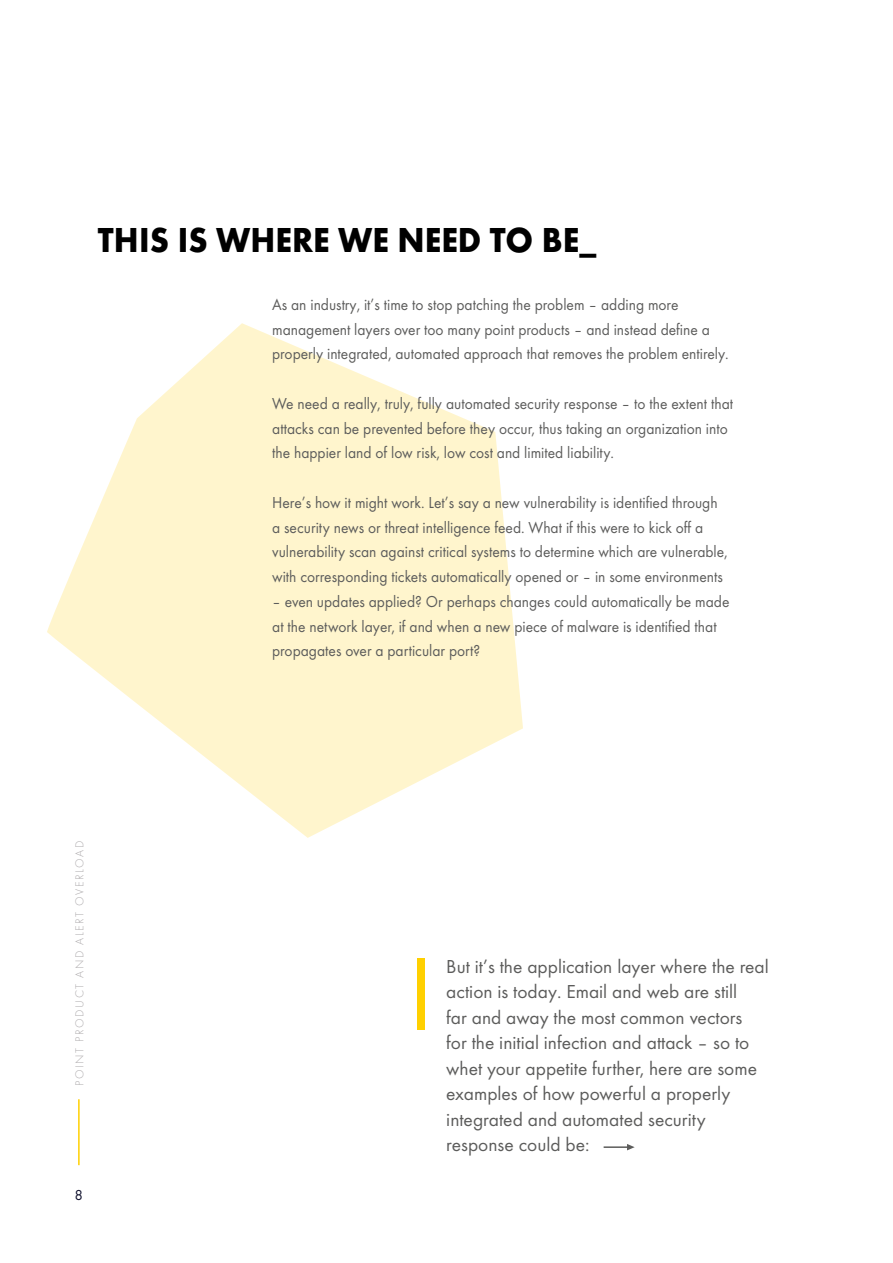
<style>
.page{position:relative;width:893px;height:1263px;background:#fff}
.page>*{position:absolute;margin:0;border:0;box-sizing:border-box;transform-origin:0 0}
.t1{font:700 36px "Function Pro";color:#000;scale:.94 1}
.t2{font:19.5px/25.5px "Function Pro";color:#5c5c5b}
.t3{font:16.5px/24.8px "Function Pro";color:#5c5c5b;scale:.94 1}
.t4{font:15px "Function Pro";color:#0f102c}
.t5{font:300 12px "Function Pro";letter-spacing:.13em;color:#afacae}
</style>
<div class="page">
<hr style="left:78px;top:1099px;width:2px;height:66px;background:#ffd000">
<svg style="left:47px;top:323px;width:476px;height:515px;fill:#fff5cd"></svg>
<hr style="left:604px;top:1146px;width:25px;height:2px;background:#5c5c5b">
<svg style="left:627px;top:1144px;width:8px;height:6px"></svg>
<div style="left:418px;top:958px;width:7px;height:72px;background:#ffd000"></div>
<h1 class="t1" style="left:98px;top:218px;width:532px">THIS IS WHERE WE NEED TO BE_</h1>
<p class="t3" style="left:272px;top:292px;width:487px">As an industry, it’s time to stop patching the problem – adding more management layers over too many point products – and instead define a properly integrated, automated approach that removes the problem entirely.</p>
<p class="t3" style="left:272px;top:391px;width:492px">We need a really, truly, fully automated security response – to the extent that attacks can be prevented before they occur, thus taking an organization into the happier land of low risk, low cost and limited liability.</p>
<p class="t3" style="left:272px;top:490px;width:486px">Here’s how it might work. Let’s say a new vulnerability is identified through a security news or threat intelligence feed. What if this were to kick off a vulnerability scan against critical systems to determine which are vulnerable, with corresponding tickets automatically opened or – in some environments</p>
<p class="t3" style="left:272px;top:589px;width:488px">– even updates applied? Or perhaps changes could automatically be made at the network layer, if and when a new piece of malware is identified that propagates over a particular port?</p>
<p class="t5" style="left:73px;top:1086px;width:247px;rotate:-90deg">POINT PRODUCT AND ALERT OVERLOAD</p>
<p class="t4" style="left:74px;top:1186px;width:10px">8</p>
<p class="t2" style="left:446px;top:954px;width:324px">But it’s the application layer where the real action is today. Email and web are still<br>far and away the most common vectors<br>for the initial infection and attack – so to whet your appetite further, here are some examples of how powerful a properly integrated and automated security response could be:</p>
</div>
